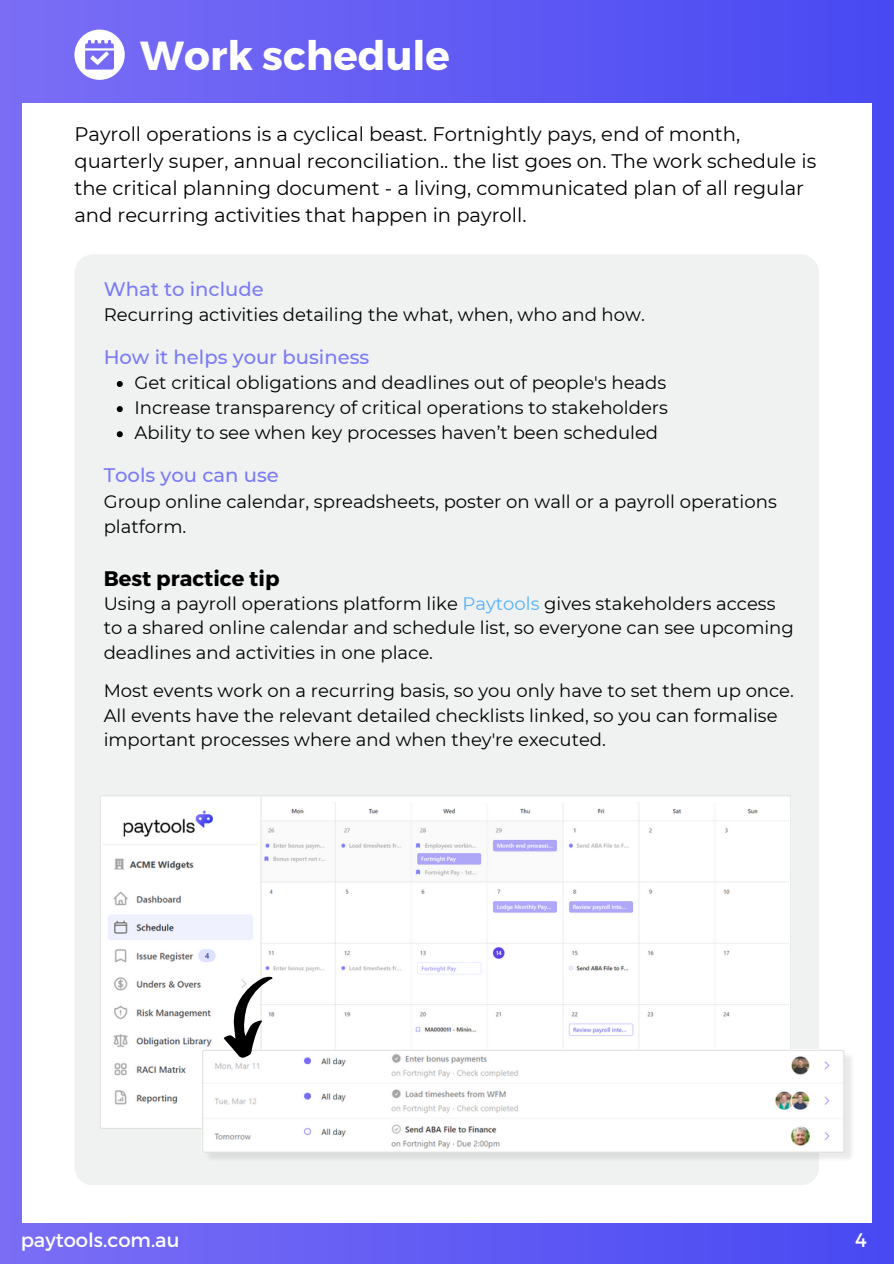
<style>
.page{position:relative;width:894px;height:1264px;background:#fff}
.page>*{position:absolute;margin:0;border:0;box-sizing:border-box;transform-origin:0 0}
.t1{font:700 40.5px "Montserrat";color:#fff}
.t2{font:700 21px "Montserrat";color:#000}
.t3{font:19.5px/27px "Montserrat";color:#000}
.t4{font:500 19.5px "Montserrat";color:#7a7af9}
.t5{font:19.5px "Montserrat";color:#fff}
.t6{font:18px/24.5px "Montserrat";color:#000}
.s1{color:#55b2ff}
</style>
<div class="page">
<div style="left:0;top:0;width:893px;height:1263px;background:linear-gradient(to right,#7d70f5,#4b4bf3)"></div>
<div style="left:22px;top:103px;width:849px;height:1119px;background:#fff"></div>
<div style="left:74px;top:254px;width:745px;height:930px;background:#f0f1f1;border-radius:19px"></div>
<svg style="left:74px;top:30px;width:51px;height:50px"></svg>
<svg style="left:100px;top:795px;width:690px;height:333px"></svg>
<img style="left:261px;top:802px;width:527px;height:247px">
<img style="left:104px;top:804px;width:153px;height:314px">
<hr style="left:260px;top:795px;width:1px;height:333px;background:#e7e8e2">
<img style="left:170px;top:1049px;width:718px;height:115px">
<svg style="left:202px;top:1049px;width:642px;height:103px"></svg>
<svg style="left:219px;top:968px;width:57px;height:92px"></svg>
<svg style="left:117px;top:381px;width:6px;height:6px"></svg>
<svg style="left:117px;top:406px;width:6px;height:6px"></svg>
<svg style="left:117px;top:431px;width:6px;height:6px"></svg>
<h1 class="t1" style="left:140px;top:29px;width:311px">Work schedule</h1>
<p class="t3" style="left:74px;top:121px;width:743px">Payroll operations is a cyclical beast. Fortnightly pays, end of month, quarterly super, annual reconciliation.. the list goes on. The work schedule is the critical planning document - a living, communicated plan of all regular and recurring activities that happen in payroll.</p>
<p class="t4" style="left:104px;top:277px;width:161px">What to include</p>
<p class="t6" style="left:104px;top:302px;width:542px">Recurring activities detailing the what, when, who and how.</p>
<p class="t4" style="left:104px;top:345px;width:267px">How it helps your business</p>
<p class="t6" style="left:134px;top:370px;width:535px;line-height:25px;text-align:justify">Get critical obligations and deadlines out of people's heads Increase transparency of critical operations to stakeholders Ability to see when key processes haven’t been scheduled</p>
<p class="t4" style="left:104px;top:463px;width:176px">Tools you can use</p>
<p class="t6" style="left:104px;top:488px;width:674px;line-height:25px">Group online calendar, spreadsheets, poster on wall or a payroll operations platform.</p>
<p class="t2" style="left:104px;top:565px;width:177px">Best practice tip</p>
<p class="t6" style="left:104px;top:591px;width:691px">Using a payroll operations platform like <span class="s1">Paytools</span> gives stakeholders access to a shared online calendar and schedule list, so everyone can see upcoming deadlines and activities in one place.</p>
<p class="t6" style="left:104px;top:678px;width:691px">Most events work on a recurring basis, so you only have to set them up once.<br>All events have the relevant detailed checklists linked, so you can formalise important processes where and when they're executed.</p>
<p class="t5" style="left:21px;top:1227px;width:160px">paytools.com.au</p>
<p class="t5" style="left:855px;top:1227px;width:13px">4</p>
</div>
